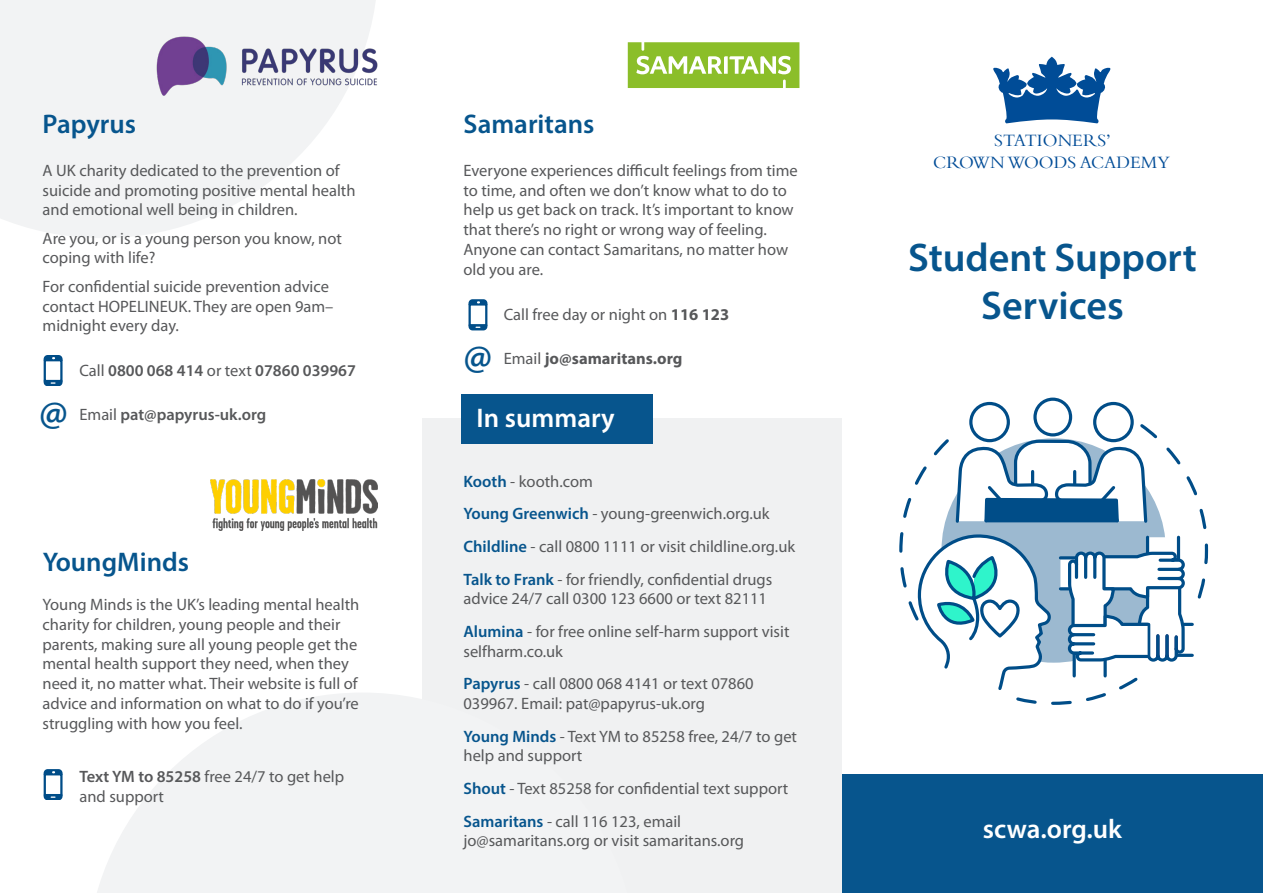
<style>
.page{position:relative;width:1263px;height:893px;background:#fff}
.page>*{position:absolute;margin:0;border:0;box-sizing:border-box;transform-origin:0 0}
.t1{font:600 40.05px/48.2px "Myriad Pro";color:#07558d;text-align:center}
.t2{font:600 37.95px "Myriad Pro";color:#07558d}
.t3{font:600 27px "Myriad Pro";color:#07558d}
.t4{font:600 27px "Myriad Pro";color:#fff}
.t5{font:18px/21.6px "Bembo";color:#004c97;text-align:center}
.t6{font:16.5px/19.8px "Myriad Pro";color:#57585a}
.t7{font:600 16.5px "Myriad Pro";color:#57585a}
.t8{font:700 16.5px "Myriad Pro";color:#57585a}
.s1{font-weight:700}
.s2{font-weight:400}
.s3{font-weight:600}
.s4{font-weight:600;color:#07558d}
</style>
<div class="page">
<div style="left:842px;top:774px;width:421px;height:119px;background:#07558d"></div>
<div style="left:422px;top:419px;width:419px;height:474px;background:#f0f1f2"></div>
<div style="left:461px;top:394px;width:191px;height:50px;background:#07558d"></div>
<svg style="left:97px;top:693px;width:325px;height:200px;fill:#f2f3f4"></svg>
<svg style="left:0;top:0;width:376px;height:238px;fill:#f2f3f4"></svg>
<svg style="left:993px;top:57px;width:118px;height:66px"></svg>
<svg style="left:628px;top:42px;width:171px;height:46px;background:#a0c950"></svg>
<img style="left:146px;top:32px;width:232px;height:77px">
<img style="left:210px;top:479px;width:167px;height:51px">
<div style="left:44px;top:359px;width:19px;height:23px;border:2px solid #004d88"></div>
<svg style="left:43px;top:379px;width:20px;height:7px"></svg>
<svg style="left:43px;top:355px;width:20px;height:7px"></svg>
<div style="left:44px;top:773px;width:19px;height:23px;border:2px solid #004d88"></div>
<svg style="left:43px;top:793px;width:20px;height:7px"></svg>
<svg style="left:43px;top:769px;width:20px;height:8px"></svg>
<div style="left:468px;top:303px;width:19px;height:23px;border:2px solid #004d88"></div>
<svg style="left:468px;top:323px;width:20px;height:7px"></svg>
<svg style="left:468px;top:299px;width:20px;height:8px"></svg>
<div style="left:969px;top:402px;width:41px;height:40px;border:3px solid #004d88;border-radius:50%"></div>
<div style="left:1093px;top:402px;width:41px;height:40px;border:3px solid #004d88;border-radius:50%"></div>
<div style="left:1033px;top:398px;width:39px;height:38px;border:3px solid #004d88;border-radius:50%"></div>
<svg style="left:899px;top:421px;width:310px;height:284px"></svg>
<p class="t3" style="left:43px;top:107px;width:95px">Papyrus</p>
<p class="t3" style="left:463px;top:107px;width:132px">Samaritans</p>
<p class="t6" style="left:43px;top:160px;width:314px">A UK charity dedicated to the prevention of suicide and promoting positive mental health and emotional well being in children.</p>
<p class="t6" style="left:43px;top:228px;width:301px">Are you, or is a young person you know, not coping with life?</p>
<p class="t6" style="left:43px;top:276px;width:292px">For confidential suicide prevention advice contact HOPELINEUK. They are open 9am– midnight every day.</p>
<p class="t6" style="left:463px;top:160px;width:336px">Everyone experiences difficult feelings from time to time, and often we don’t know what to do to help us get back on track. It’s important to know that there’s no right or wrong way of feeling.<br>Anyone can contact Samaritans, no matter how old you are.</p>
<p class="t6" style="left:504px;top:304px;width:227px">Call free day or night on <span class="s1">116 123</span></p>
<p class="t2" style="left:39px;top:388px;width:30px">@</p>
<p class="t7" style="left:79px;top:360px;width:278px"><span class="s2">Call</span> 0800 068 414 <span class="s2">or text</span> 07860 039967</p>
<p class="t7" style="left:79px;top:404px;width:188px"><span class="s2">Email</span> pat@papyrus-uk.org</p>
<p class="t3" style="left:43px;top:545px;width:148px">YoungMinds</p>
<p class="t6" style="left:43px;top:594px;width:318px">Young Minds is the UK’s leading mental health charity for children, young people and their parents, making sure all young people get the mental health support they need, when they need it, no matter what. Their website is full of advice and information on what to do if you’re struggling with how you feel.</p>
<p class="t6" style="left:79px;top:766px;width:266px"><span class="s3">Text YM to 85258</span> free 24/7 to get help and support</p>
<p class="t2" style="left:463px;top:332px;width:30px">@</p>
<p class="t8" style="left:504px;top:347px;width:180px"><span class="s2">Email</span> jo@samaritans.org</p>
<p class="t4" style="left:477px;top:401px;width:140px">In summary</p>
<p class="t6" style="left:463px;top:471px;width:131px"><span class="s4">Kooth</span> - kooth.com</p>
<p class="t6" style="left:463px;top:504px;width:308px"><span class="s4">Young Greenwich</span> - young-greenwich.org.uk</p>
<p class="t6" style="left:463px;top:536px;width:333px"><span class="s4">Childline</span> - call 0800 1111 or visit childline.org.uk</p>
<p class="t6" style="left:463px;top:569px;width:310px"><span class="s4">Talk to Frank</span> - for friendly, confidential drugs advice 24/7 call 0300 123 6600 or text 82111</p>
<p class="t6" style="left:463px;top:621px;width:327px"><span class="s4">Alumina</span> - for free online self-harm support visit selfharm.co.uk</p>
<p class="t6" style="left:463px;top:674px;width:292px"><span class="s4">Papyrus</span> - call 0800 068 4141 or text 07860<br>039967. Email: pat@papyrus-uk.org</p>
<p class="t6" style="left:463px;top:726px;width:335px"><span class="s4">Young Minds</span> - Text YM to 85258 free, 24/7 to get help and support</p>
<p class="t6" style="left:463px;top:778px;width:326px"><span class="s4">Shout</span> - Text 85258 for confidential text support</p>
<p class="t6" style="left:463px;top:811px;width:282px"><span class="s4">Samaritans</span> - call 116 123, email jo@samaritans.org or visit samaritans.org</p>
<p class="t5" style="left:933px;top:129px;width:238px">STATIONERS’<br>CROWN WOODS ACADEMY</p>
<p class="t1" style="left:908px;top:233px;width:290px">Student Support<br>Services</p>
<p class="t4" style="left:983px;top:811px;width:141px">scwa.org.uk</p>
</div>
